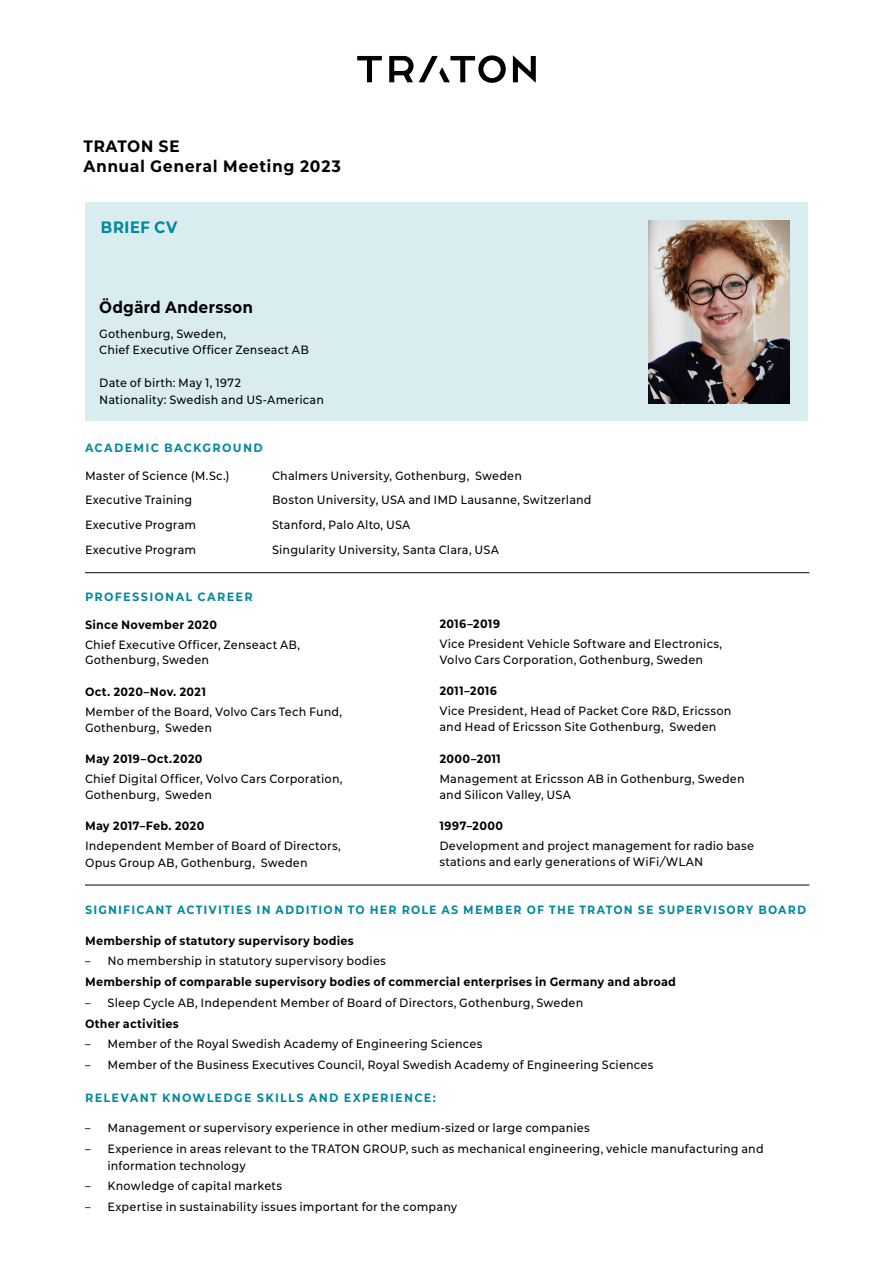
<style>
.page{position:relative;width:893px;height:1263px;background:#fff}
.page>*{position:absolute;margin:0;border:0;box-sizing:border-box;transform-origin:0 0}
.t1{font:700 16.5px/19.8px "TRATON Type Text";letter-spacing:.02em;color:#000}
.t2{font:700 16.5px "TRATON Type Text";letter-spacing:.005em;color:#00899c}
.t3{font:500 12px/15.8px "TRATON Type Text";letter-spacing:.01em;color:#000}
.t4{font:700 12px "TRATON Type Text";letter-spacing:.015em;color:#000}
.t5{font:700 12px "TRATON Type Text";letter-spacing:.1em;color:#00899c}
</style>
<div class="page">
<div style="left:85px;top:202px;width:723px;height:218px;background:#d9edf0"></div>
<svg style="left:513px;top:55px;width:23px;height:27px"></svg>
<svg style="left:357px;top:56px;width:25px;height:26px"></svg>
<svg style="left:389px;top:55px;width:117px;height:28px"></svg>
<img style="left:649px;top:221px;width:141px;height:182px">
<hr style="left:85px;top:572px;width:724px;height:1px;background:#000">
<hr style="left:85px;top:885px;width:724px;height:1px;background:#000">
<h1 class="t1" style="left:84px;top:136px;width:259px">TRATON SE<br>Annual General Meeting 2023</h1>
<h1 class="t2" style="left:101px;top:216px;width:79px">BRIEF CV</h1>
<h1 class="t1" style="left:99px;top:297px;width:155px">Ödgärd Andersson</h1>
<p class="t3" style="left:99px;top:325px;width:211px;line-height:16.5px">Gothenburg, Sweden,<br>Chief Executive Officer Zenseact AB</p>
<p class="t3" style="left:99px;top:374px;width:226px;line-height:16.5px">Date of birth: May 1, 1972<br>Nationality: Swedish and US-American</p>
<p class="t5" style="left:85px;top:440px;width:179px">ACADEMIC BACKGROUND</p>
<p class="t3" style="left:85px;top:468px;width:146px">Master of Science (M.Sc.)</p>
<p class="t3" style="left:272px;top:468px;width:251px">Chalmers University, Gothenburg, Sweden</p>
<p class="t3" style="left:85px;top:492px;width:109px">Executive Training</p>
<p class="t3" style="left:272px;top:492px;width:321px">Boston University, USA and IMD Lausanne, Switzerland</p>
<p class="t3" style="left:85px;top:516px;width:113px">Executive Program</p>
<p class="t3" style="left:272px;top:516px;width:140px">Stanford, Palo Alto, USA</p>
<p class="t3" style="left:85px;top:541px;width:113px">Executive Program</p>
<p class="t3" style="left:272px;top:541px;width:228px">Singularity University, Santa Clara, USA</p>
<p class="t5" style="left:85px;top:589px;width:169px">PROFESSIONAL CAREER</p>
<p class="t4" style="left:85px;top:617px;width:133px">Since November 2020</p>
<p class="t3" style="left:85px;top:636px;width:217px">Chief Executive Officer, Zenseact AB,<br>Gothenburg, Sweden</p>
<p class="t4" style="left:85px;top:684px;width:123px">Oct. 2020–Nov. 2021</p>
<p class="t3" style="left:85px;top:704px;width:259px">Member of the Board, Volvo Cars Tech Fund,<br>Gothenburg, Sweden</p>
<p class="t4" style="left:85px;top:751px;width:119px">May 2019–Oct.2020</p>
<p class="t3" style="left:85px;top:771px;width:259px">Chief Digital Officer, Volvo Cars Corporation,<br>Gothenburg, Sweden</p>
<p class="t4" style="left:85px;top:818px;width:121px">May 2017–Feb. 2020</p>
<p class="t3" style="left:85px;top:838px;width:257px;line-height:16.5px">Independent Member of Board of Directors,<br>Opus Group AB, Gothenburg, Sweden</p>
<p class="t4" style="left:439px;top:616px;width:62px">2016–2019</p>
<p class="t3" style="left:439px;top:636px;width:284px">Vice President Vehicle Software and Electronics,<br>Volvo Cars Corporation, Gothenburg, Sweden</p>
<p class="t4" style="left:439px;top:683px;width:59px">2011–2016</p>
<p class="t3" style="left:439px;top:703px;width:293px">Vice President, Head of Packet Core R&amp;D, Ericsson and Head of Ericsson Site Gothenburg, Sweden</p>
<p class="t4" style="left:439px;top:751px;width:63px">2000–2011</p>
<p class="t3" style="left:439px;top:770px;width:307px">Management at Ericsson AB in Gothenburg, Sweden and Silicon Valley, USA</p>
<p class="t4" style="left:439px;top:818px;width:65px">1997–2000</p>
<p class="t3" style="left:439px;top:838px;width:316px">Development and project management for radio base stations and early generations of WiFi/WLAN</p>
<p class="t5" style="left:85px;top:902px;width:723px">SIGNIFICANT ACTIVITIES IN ADDITION TO HER ROLE AS MEMBER OF THE TRATON SE SUPERVISORY BOARD</p>
<p class="t4" style="left:85px;top:933px;width:270px">Membership of statutory supervisory bodies</p>
<p class="t3" style="left:85px;top:953px;width:302px">– No membership in statutory supervisory bodies</p>
<p class="t4" style="left:85px;top:974px;width:592px">Membership of comparable supervisory bodies of commercial enterprises in Germany and abroad</p>
<p class="t3" style="left:85px;top:995px;width:500px">– Sleep Cycle AB, Independent Member of Board of Directors, Gothenburg, Sweden</p>
<p class="t4" style="left:85px;top:1016px;width:95px">Other activities</p>
<p class="t3" style="left:85px;top:1036px;width:399px">– Member of the Royal Swedish Academy of Engineering Sciences</p>
<p class="t3" style="left:85px;top:1057px;width:570px">– Member of the Business Executives Council, Royal Swedish Academy of Engineering Sciences</p>
<p class="t5" style="left:85px;top:1090px;width:353px">RELEVANT KNOWLEDGE SKILLS AND EXPERIENCE:</p>
<p class="t3" style="left:85px;top:1120px;width:506px">– Management or supervisory experience in other medium-sized or large companies</p>
<p class="t3" style="left:108px;top:1141px;width:658px;line-height:16.5px;text-indent:-22px">– Experience in areas relevant to the TRATON GROUP, such as mechanical engineering, vehicle manufacturing and information technology</p>
<p class="t3" style="left:85px;top:1178px;width:199px">– Knowledge of capital markets</p>
<p class="t3" style="left:85px;top:1199px;width:374px">– Expertise in sustainability issues important for the company</p>
</div>
